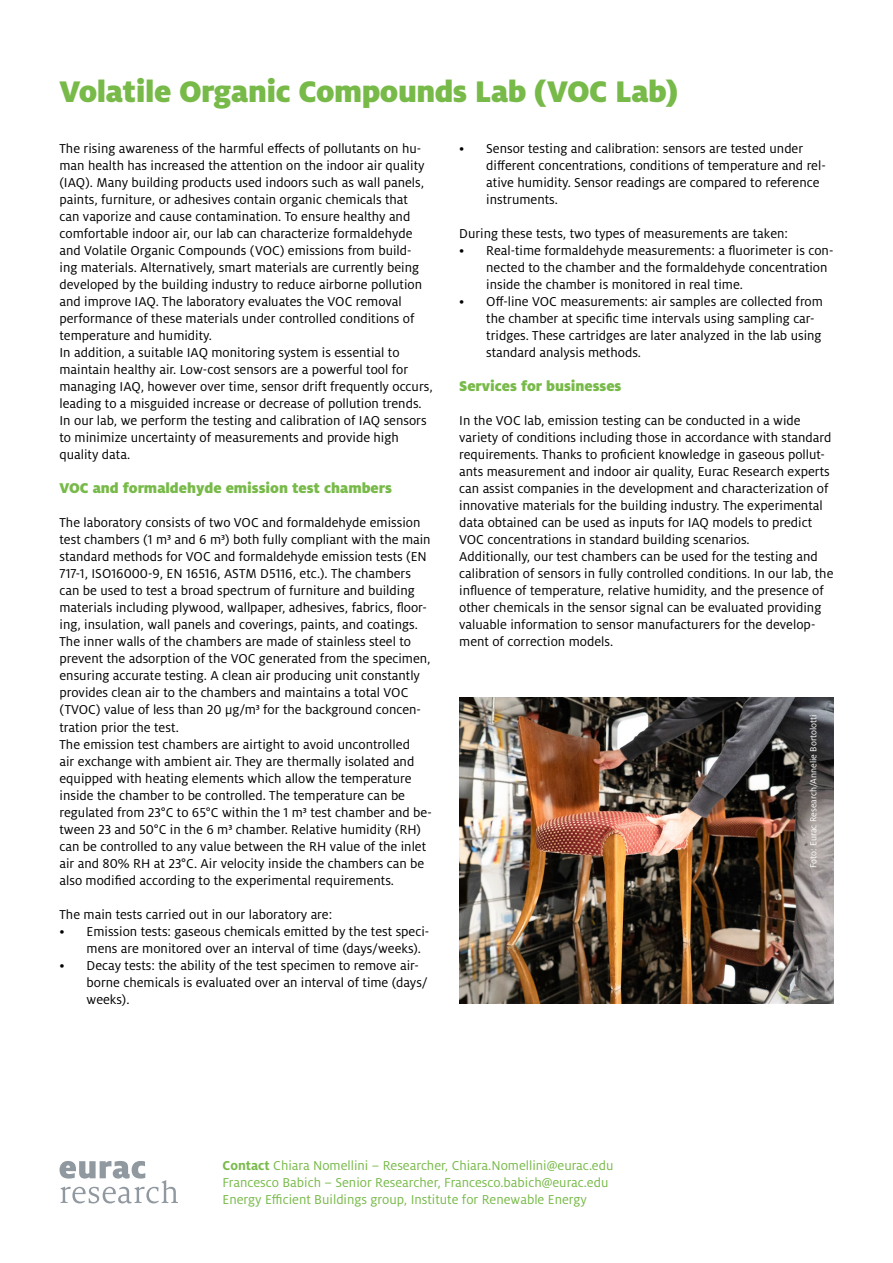
<style>
.page{position:relative;width:893px;height:1263px;background:#fff}
.page>*{position:absolute;margin:0;border:0;box-sizing:border-box;transform-origin:0 0}
.t1{font:900 33px "Milo Pro";letter-spacing:-.015em;color:#78ba49}
.t2{font:900 15.75px "Milo Pro";letter-spacing:-.005em;color:#78ba49}
.t3{font:14.25px/17px "Milo Pro";color:#000}
.t4{font:14.25px/17px "Milo Pro";color:#78ba49}
.t5{font:9.75px "Milo Pro";color:#fff}
.s1{font-weight:700}
</style>
<div class="page">
<svg style="left:60px;top:1161px;width:118px;height:42px"></svg>
<img style="left:459px;top:697px;width:374px;height:306px">
<h1 class="t1" style="left:60px;top:72px;width:620px">Volatile Organic Compounds Lab (VOC Lab)</h1>
<p class="t3" style="left:60px;top:140px;width:375px">The rising awareness of the harmful effects of pollutants on hu&shy;man health has increased the attention on the indoor air quality (IAQ). Many building products used indoors such as wall panels, paints, furniture, or adhesives contain organic chemicals that<br>can vaporize and cause contamination. To ensure healthy and comfortable indoor air, our lab can characterize formaldehyde and Volatile Organic Compounds (VOC) emissions from build&shy;ing materials. Alternatively, smart materials are currently being developed by the building industry to reduce airborne pollution and improve IAQ. The laboratory evaluates the VOC removal performance of these materials under controlled conditions of temperature and humidity.<br>In addition, a suitable IAQ monitoring system is essential to maintain healthy air. Low-cost sensors are a powerful tool for managing IAQ, however over time, sensor drift frequently occurs, leading to a misguided increase or decrease of pollution trends.<br>In our lab, we perform the testing and calibration of IAQ sensors to minimize uncertainty of measurements and provide high quality data.</p>
<p class="t2" style="left:60px;top:479px;width:334px">VOC and formaldehyde emission test chambers</p>
<p class="t3" style="left:60px;top:514px;width:374px">The laboratory consists of two VOC and formaldehyde emission test chambers (1 m3 and 6 m3) both fully compliant with the main standard methods for VOC and formaldehyde emission tests (EN 717-1, ISO16000-9, EN 16516, ASTM D5116, etc.). The chambers can be used to test a broad spectrum of furniture and building materials including plywood, wallpaper, adhesives, fabrics, floor&shy;ing, insulation, wall panels and coverings, paints, and coatings.<br>The inner walls of the chambers are made of stainless steel to prevent the adsorption of the VOC generated from the specimen, ensuring accurate testing. A clean air producing unit constantly provides clean air to the chambers and maintains a total VOC (TVOC) value of less than 20 μg/m³ for the background concen&shy;tration prior the test.<br>The emission test chambers are airtight to avoid uncontrolled<br>air exchange with ambient air. They are thermally isolated and equipped with heating elements which allow the temperature inside the chamber to be controlled. The temperature can be regulated from 23°C to 65°C within the 1 m3 test chamber and be&shy;tween 23 and 50°C in the 6 m3 chamber. Relative humidity (RH) can be controlled to any value between the RH value of the inlet air and 80% RH at 23°C. Air velocity inside the chambers can be also modified according to the experimental requirements.</p>
<p class="t3" style="left:60px;top:906px;width:274px">The main tests carried out in our laboratory are:</p>
<p class="t3" style="left:87px;top:923px;width:344px;text-indent:-27px">• Emission tests: gaseous chemicals emitted by the test speci&shy;mens are monitored over an interval of time (days/weeks).</p>
<p class="t3" style="left:87px;top:957px;width:343px;text-indent:-27px">• Decay tests: the ability of the test specimen to remove air&shy;borne chemicals is evaluated over an interval of time (days/ weeks).</p>
<p class="t3" style="left:486px;top:140px;width:341px;text-indent:-27px">• Sensor testing and calibration: sensors are tested under different concentrations, conditions of temperature and rel&shy;ative humidity. Sensor readings are compared to reference instruments.</p>
<p class="t3" style="left:459px;top:225px;width:330px">During these tests, two types of measurements are taken:</p>
<p class="t3" style="left:486px;top:242px;width:349px;text-indent:-27px">• Real-time formaldehyde measurements: a fluorimeter is con&shy;nected to the chamber and the formaldehyde concentration inside the chamber is monitored in real time.</p>
<p class="t3" style="left:486px;top:294px;width:338px;text-indent:-27px">• Off-line VOC measurements: air samples are collected from the chamber at specific time intervals using sampling car&shy;tridges. These cartridges are later analyzed in the lab using standard analysis methods.</p>
<p class="t2" style="left:459px;top:377px;width:164px">Services for businesses</p>
<p class="t3" style="left:459px;top:412px;width:376px">In the VOC lab, emission testing can be conducted in a wide variety of conditions including those in accordance with standard requirements. Thanks to proficient knowledge in gaseous pollut&shy;ants measurement and indoor air quality, Eurac Research experts can assist companies in the development and characterization of innovative materials for the building industry. The experimental data obtained can be used as inputs for IAQ models to predict VOC concentrations in standard building scenarios.<br>Additionally, our test chambers can be used for the testing and calibration of sensors in fully controlled conditions. In our lab, the influence of temperature, relative humidity, and the presence of other chemicals in the sensor signal can be evaluated providing valuable information to sensor manufacturers for the develop&shy;ment of correction models.</p>
<p class="t5" style="left:808px;top:868px;width:155px;rotate:-90deg">Foto: Eurac Research/Annelie Bortolotti</p>
<p class="t4" style="left:223px;top:1157px;width:392px"><span class="s1">Contact</span> Chiara Nomellini – Researcher, Chiara.Nomellini@eurac.edu<br>Francesco Babich – Senior Researcher, Francesco.babich@eurac.edu<br>Energy Efficient Buildings group, Institute for Renewable Energy</p>
</div>
